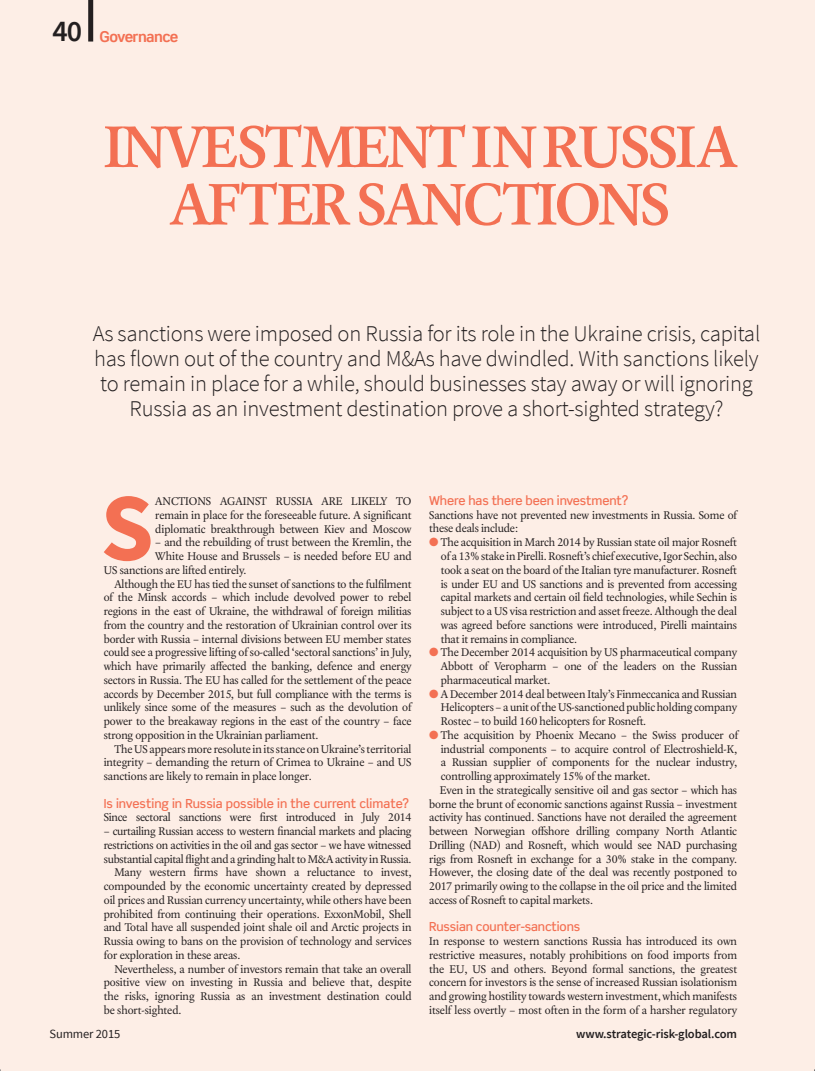
<style>
.page{position:relative;width:815px;height:1071px;background:#fdeee6}
.page>*{position:absolute;margin:0;border:0;box-sizing:border-box;transform-origin:0 0}
.t1{font:700 96.25px "Source Sans Pro";color:#f37053}
.t2{font:600 62.5px/57.5px "Laurentian Std";letter-spacing:-.04em;color:#f37053;text-align:center}
.t3{font:300 22.5px/25px "Source Sans Pro";letter-spacing:-.01em;color:#231f20;text-align:center}
.t4{font:700 15px "Scene";letter-spacing:-.04em;color:#f37053}
.t5{font:500 12.5px "Scene";letter-spacing:-.01em;color:#f37053}
.t6{font:600 12.5px "Source Sans Pro";letter-spacing:-.01em;color:#231f20}
.t7{font:12.5px "Source Sans Pro";letter-spacing:-.01em;color:#231f20}
.t8{font:11.88px/13.8px "Laurentian Std";letter-spacing:-.005em;color:#231f20;text-align:justify}
.s1{font-family:"Source Sans Pro";font-weight:600;font-size:30px;color:#231f20}
.s2{color:#f37053}
</style>
<div class="page">
<div style="left:88px;top:0;width:5px;height:42px;background:#231f20"></div>
<p class="t4" style="left:52px;top:27px;width:127px"><span class="s1">40</span> Governance</p>
<p class="t2" style="left:104px;top:118px;width:635px">INVESTMENT IN RUSSIA<br>AFTER SANCTIONS</p>
<p class="t3" style="left:93px;top:321px;width:669px">As sanctions were imposed on Russia for its role in the Ukraine crisis, capital has flown out of the country and M&amp;As have dwindled. With sanctions likely to remain in place for a while, should businesses stay away or will ignoring Russia as an investment destination prove a short-sighted strategy?</p>
<p class="t1" style="left:100px;top:466px;width:55px">S</p>
<p class="t8" style="left:155px;top:494px;width:50px">anctions</p>
<p class="t8" style="left:220px;top:494px;width:23px">against</p>
<p class="t8" style="left:276px;top:494px;width:14px">Russia</p>
<p class="t8" style="left:321px;top:494px;width:8px">are</p>
<p class="t8" style="left:155px;top:494px;width:258px;text-indent:196px">likely to remain in place for the foreseeable future. A significant diplomatic breakthrough between Kiev and Moscow</p>
<p class="t8" style="left:155px;top:535px;width:258px">– and the rebuilding of trust between the Kremlin, the</p>
<p class="t8" style="left:155px;top:549px;width:258px">White House and Brussels – is needed before EU and</p>
<p class="t8" style="left:104px;top:563px;width:144px">US sanctions are lifted entirely.</p>
<p class="t8" style="left:114px;top:577px;width:299px">Although the EU has tied the sunset of sanctions to the fulfilment</p>
<p class="t8" style="left:104px;top:590px;width:309px">of the Minsk accords – which include devolved power to rebel</p>
<p class="t8" style="left:104px;top:604px;width:309px">regions in the east of Ukraine, the withdrawal of foreign militias</p>
<p class="t8" style="left:104px;top:618px;width:309px">from the country and the restoration of Ukrainian control over its</p>
<p class="t8" style="left:104px;top:632px;width:309px">border with Russia – internal divisions between EU member states</p>
<p class="t8" style="left:104px;top:645px;width:309px">could see a progressive lifting of so-called ‘sectoral sanctions’ in July,</p>
<p class="t8" style="left:104px;top:659px;width:309px">which have primarily affected the banking, defence and energy</p>
<p class="t8" style="left:104px;top:673px;width:309px">sectors in Russia. The EU has called for the settlement of the peace</p>
<p class="t8" style="left:104px;top:687px;width:309px">accords by December 2015, but full compliance with the terms is</p>
<p class="t8" style="left:104px;top:700px;width:309px">unlikely since some of the measures – such as the devolution of</p>
<p class="t8" style="left:104px;top:714px;width:309px">power to the breakaway regions in the east of the country – face</p>
<p class="t8" style="left:104px;top:728px;width:216px">strong opposition in the Ukrainian parliament.</p>
<p class="t8" style="left:114px;top:742px;width:299px">The US appears more resolute in its stance on Ukraine’s territorial</p>
<p class="t8" style="left:104px;top:755px;width:309px">integrity – demanding the return of Crimea to Ukraine – and US</p>
<p class="t8" style="left:104px;top:769px;width:210px">sanctions are likely to remain in place longer.</p>
<p class="t5" style="left:104px;top:795px;width:307px">Is investing in Russia possible in the current climate?</p>
<p class="t8" style="left:104px;top:810px;width:309px">Since sectoral sanctions were first introduced in July 2014</p>
<p class="t8" style="left:104px;top:824px;width:309px">– curtailing Russian access to western financial markets and placing</p>
<p class="t8" style="left:104px;top:838px;width:309px">restrictions on activities in the oil and gas sector – we have witnessed</p>
<p class="t8" style="left:104px;top:851px;width:309px">substantial capital flight and a grinding halt to M&amp;A activity in Russia.</p>
<p class="t8" style="left:114px;top:865px;width:299px">Many western firms have shown a reluctance to invest,</p>
<p class="t8" style="left:104px;top:879px;width:309px">compounded by the economic uncertainty created by depressed</p>
<p class="t8" style="left:104px;top:893px;width:309px">oil prices and Russian currency uncertainty, while others have been</p>
<p class="t8" style="left:104px;top:907px;width:309px">prohibited from continuing their operations. ExxonMobil, Shell</p>
<p class="t8" style="left:104px;top:920px;width:309px">and Total have all suspended joint shale oil and Arctic projects in</p>
<p class="t8" style="left:104px;top:934px;width:309px">Russia owing to bans on the provision of technology and services</p>
<p class="t8" style="left:104px;top:948px;width:138px">for exploration in these areas.</p>
<p class="t8" style="left:114px;top:962px;width:299px">Nevertheless, a number of investors remain that take an overall</p>
<p class="t8" style="left:104px;top:975px;width:309px">positive view on investing in Russia and believe that, despite</p>
<p class="t8" style="left:104px;top:989px;width:309px">the risks, ignoring Russia as an investment destination could</p>
<p class="t8" style="left:104px;top:1003px;width:79px">be short-sighted.</p>
<p class="t5" style="left:429px;top:493px;width:201px">Where has there been investment?</p>
<p class="t8" style="left:429px;top:508px;width:309px">Sanctions have not prevented new investments in Russia. Some of these deals include:</p>
<p class="t8" style="left:441px;top:535px;width:298px;text-indent:-12px"><span class="s2">●</span> The acquisition in March 2014 by Russian state oil major Rosneft of a 13% stake in Pirelli. Rosneft’s chief executive, Igor Sechin, also took a seat on the board of the Italian tyre manufacturer. Rosneft is under EU and US sanctions and is prevented from accessing capital markets and certain oil field technologies, while Sechin is subject to a US visa restriction and asset freeze. Although the deal was agreed before sanctions were introduced, Pirelli maintains that it remains in compliance.</p>
<p class="t8" style="left:441px;top:645px;width:298px;text-indent:-12px"><span class="s2">●</span> The December 2014 acquisition by US pharmaceutical company Abbott of Veropharm – one of the leaders on the Russian pharmaceutical market.</p>
<p class="t8" style="left:441px;top:687px;width:298px;text-indent:-12px"><span class="s2">●</span> A December 2014 deal between Italy’s Finmeccanica and Russian Helicopters – a unit of the US-sanctioned public holding company Rostec – to build 160 helicopters for Rosneft.</p>
<p class="t8" style="left:429px;top:728px;width:310px"><span class="s2">●</span> The acquisition by Phoenix Mecano – the Swiss producer of</p>
<p class="t8" style="left:441px;top:742px;width:298px">industrial components – to acquire control of Electroshield-K,</p>
<p class="t8" style="left:441px;top:755px;width:298px">a Russian supplier of components for the nuclear industry,</p>
<p class="t8" style="left:441px;top:769px;width:211px">controlling approximately 15% of the market.</p>
<p class="t8" style="left:440px;top:783px;width:299px">Even in the strategically sensitive oil and gas sector – which has</p>
<p class="t8" style="left:429px;top:797px;width:309px">borne the brunt of economic sanctions against Russia – investment</p>
<p class="t8" style="left:429px;top:810px;width:309px">activity has continued. Sanctions have not derailed the agreement</p>
<p class="t8" style="left:429px;top:824px;width:309px">between Norwegian offshore drilling company North Atlantic</p>
<p class="t8" style="left:429px;top:838px;width:309px">Drilling (NAD) and Rosneft, which would see NAD purchasing</p>
<p class="t8" style="left:429px;top:852px;width:309px">rigs from Rosneft in exchange for a 30% stake in the company.</p>
<p class="t8" style="left:429px;top:865px;width:309px">However, the closing date of the deal was recently postponed to</p>
<p class="t8" style="left:429px;top:879px;width:309px">2017 primarily owing to the collapse in the oil price and the limited</p>
<p class="t8" style="left:429px;top:893px;width:165px">access of Rosneft to capital markets.</p>
<p class="t5" style="left:429px;top:919px;width:153px">Russian counter-sanctions</p>
<p class="t8" style="left:429px;top:934px;width:309px">In response to western sanctions Russia has introduced its own restrictive measures, notably prohibitions on food imports from the EU, US and others. Beyond formal sanctions, the greatest concern for investors is the sense of increased Russian isolationism and growing hostility towards western investment, which manifests itself less overtly – most often in the form of a harsher regulatory</p>
<p class="t7" style="left:49px;top:1026px;width:72px">Summer 2015</p>
<p class="t6" style="left:576px;top:1026px;width:162px">www.strategic-risk-global.com</p>
</div>
